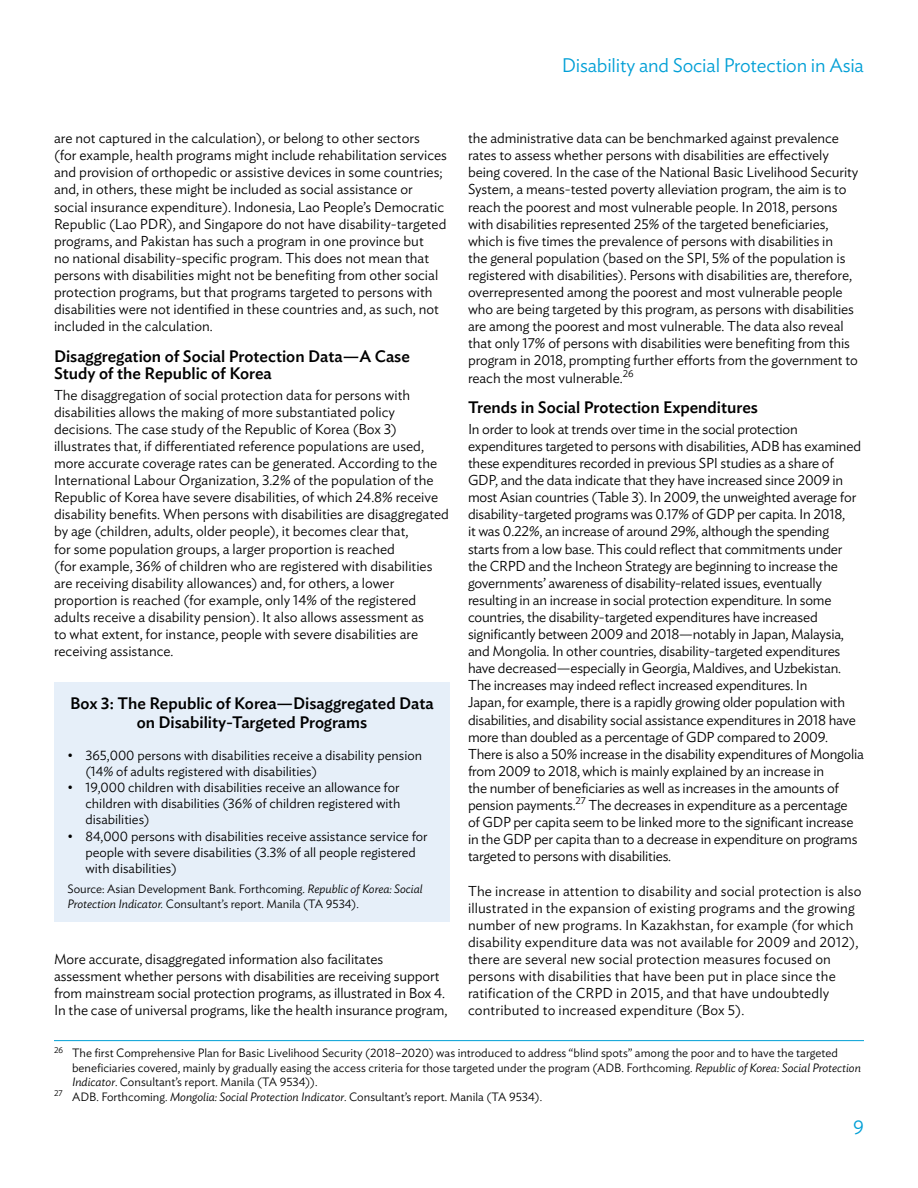
<style>
.page{position:relative;width:918px;height:1188px;background:#fff}
.page>*{position:absolute;margin:0;border:0;box-sizing:border-box;transform-origin:0 0}
.t1{font:300 19.5px "Ideal Sans";letter-spacing:-.01em;color:#009fd6}
.t2{font:500 16.5px/17.1px "Ideal Sans";color:#000}
.t3{font:300 14.25px/17.1px "Ideal Sans";letter-spacing:-.005em;color:#000}
.t4{font:300 13.5px/16.2px "Ideal Sans";color:#000}
.t5{font:300 12px/14.4px "Ideal Sans";color:#000}
.s1{font-style:italic}
</style>
<div class="page">
<hr style="left:54px;top:1040px;width:810px;height:1px;background:#009fd6">
<div style="left:54px;top:682px;width:396px;height:239px;background:#e6eff9"></div>
<h1 class="t1" style="left:562px;top:50px;width:304px">Disability and Social Protection in Asia</h1>
<p class="t3" style="left:54px;top:128px;width:395px">are not captured in the calculation), or belong to other sectors<br>(for example, health programs might include rehabilitation services and provision of orthopedic or assistive devices in some countries; and, in others, these might be included as social assistance or social insurance expenditure). Indonesia, Lao People’s Democratic Republic (Lao PDR), and Singapore do not have disability-targeted programs, and Pakistan has such a program in one province but<br>no national disability-specific program. This does not mean that persons with disabilities might not be benefiting from other social protection programs, but that programs targeted to persons with disabilities were not identified in these countries and, as such, not included in the calculation.</p>
<p class="t2" style="left:54px;top:346px;width:357px">Disaggregation of Social Protection Data—A Case<br>Study of the Republic of Korea</p>
<p class="t3" style="left:54px;top:385px;width:397px">The disaggregation of social protection data for persons with disabilities allows the making of more substantiated policy decisions. The case study of the Republic of Korea (Box 3) illustrates that, if differentiated reference populations are used, more accurate coverage rates can be generated. According to the International Labour Organization, 3.2% of the population of the Republic of Korea have severe disabilities, of which 24.8% receive disability benefits. When persons with disabilities are disaggregated by age (children, adults, older people), it becomes clear that,<br>for some population groups, a larger proportion is reached<br>(for example, 36% of children who are registered with disabilities are receiving disability allowances) and, for others, a lower proportion is reached (for example, only 14% of the registered adults receive a disability pension). It also allows assessment as<br>to what extent, for instance, people with severe disabilities are receiving assistance.</p>
<p class="t3" style="left:468px;top:128px;width:392px">the administrative data can be benchmarked against prevalence rates to assess whether persons with disabilities are effectively being covered. In the case of the National Basic Livelihood Security System, a means-tested poverty alleviation program, the aim is to reach the poorest and most vulnerable people. In 2018, persons with disabilities represented 25% of the targeted beneficiaries, which is five times the prevalence of persons with disabilities in<br>the general population (based on the SPI, 5% of the population is registered with disabilities). Persons with disabilities are, therefore, overrepresented among the poorest and most vulnerable people who are being targeted by this program, as persons with disabilities are among the poorest and most vulnerable. The data also reveal that only 17% of persons with disabilities were benefiting from this program in 2018, prompting further efforts from the government to reach the most vulnerable.<sup>26</sup></p>
<p class="t2" style="left:468px;top:397px;width:291px">Trends in Social Protection Expenditures</p>
<p class="t3" style="left:468px;top:419px;width:398px">In order to look at trends over time in the social protection expenditures targeted to persons with disabilities, ADB has examined these expenditures recorded in previous SPI studies as a share of GDP, and the data indicate that they have increased since 2009 in most Asian countries (Table 3). In 2009, the unweighted average for disability-targeted programs was 0.17% of GDP per capita. In 2018,<br>it was 0.22%, an increase of around 29%, although the spending starts from a low base. This could reflect that commitments under the CRPD and the Incheon Strategy are beginning to increase the governments’ awareness of disability-related issues, eventually resulting in an increase in social protection expenditure. In some countries, the disability-targeted expenditures have increased significantly between 2009 and 2018—notably in Japan, Malaysia, and Mongolia. In other countries, disability-targeted expenditures have decreased—especially in Georgia, Maldives, and Uzbekistan.<br>The increases may indeed reflect increased expenditures. In<br>Japan, for example, there is a rapidly growing older population with disabilities, and disability social assistance expenditures in 2018 have more than doubled as a percentage of GDP compared to 2009.<br>There is also a 50% increase in the disability expenditures of Mongolia from 2009 to 2018, which is mainly explained by an increase in<br>the number of beneficiaries as well as increases in the amounts of pension payments.<sup>27</sup> The decreases in expenditure as a percentage<br>of GDP per capita seem to be linked more to the significant increase in the GDP per capita than to a decrease in expenditure on programs targeted to persons with disabilities.</p>
<p class="t3" style="left:468px;top:881px;width:395px">The increase in attention to disability and social protection is also illustrated in the expansion of existing programs and the growing number of new programs. In Kazakhstan, for example (for which disability expenditure data was not available for 2009 and 2012), there are several new social protection measures focused on persons with disabilities that have been put in place since the ratification of the CRPD in 2015, and that have undoubtedly contributed to increased expenditure (Box 5).</p>
<p class="t2" style="left:70px;top:692px;width:365px;line-height:19.8px;text-align:center">Box 3: The Republic of Korea—Disaggregated Data on Disability-Targeted Programs</p>
<p class="t4" style="left:85px;top:746px;width:338px;text-indent:-18px">• 365,000 persons with disabilities receive a disability pension (14% of adults registered with disabilities)</p>
<p class="t4" style="left:85px;top:778px;width:317px;text-align:justify;text-indent:-18px">• 19,000 children with disabilities receive an allowance for children with disabilities (36% of children registered with disabilities)</p>
<p class="t4" style="left:85px;top:827px;width:344px;text-indent:-18px">• 84,000 persons with disabilities receive assistance service for people with severe disabilities (3.3% of all people registered with disabilities)</p>
<p class="t5" style="left:68px;top:881px;width:357px">Source: Asian Development Bank. Forthcoming. <span class="s1">Republic of Korea: Social<br>Protection Indicator.</span> Consultant’s report. Manila (TA 9534).</p>
<p class="t3" style="left:54px;top:949px;width:395px">More accurate, disaggregated information also facilitates assessment whether persons with disabilities are receiving support from mainstream social protection programs, as illustrated in Box 4.<br>In the case of universal programs, like the health insurance program,</p>
<p class="t5" style="left:54px;top:1045px;width:786px"><sup>26</sup> The first Comprehensive Plan for Basic Livelihood Security (2018–2020) was introduced to address “blind spots” among the poor and to have the targeted</p>
<p class="t5" style="left:72px;top:1059px;width:791px">beneficiaries covered, mainly by gradually easing the access criteria for those targeted under the program (ADB. Forthcoming. <span class="s1">Republic of Korea: Social Protection</span></p>
<p class="t5" style="left:72px;top:1074px;width:247px"><span class="s1">Indicator</span>. Consultant’s report. Manila (TA 9534)).</p>
<p class="t5" style="left:54px;top:1088px;width:490px"><sup>27</sup> ADB. Forthcoming. <span class="s1">Mongolia: Social Protection Indicator</span>. Consultant’s report. Manila (TA 9534).</p>
<h1 class="t1" style="left:853px;top:1112px;width:12px">9</h1>
</div>
